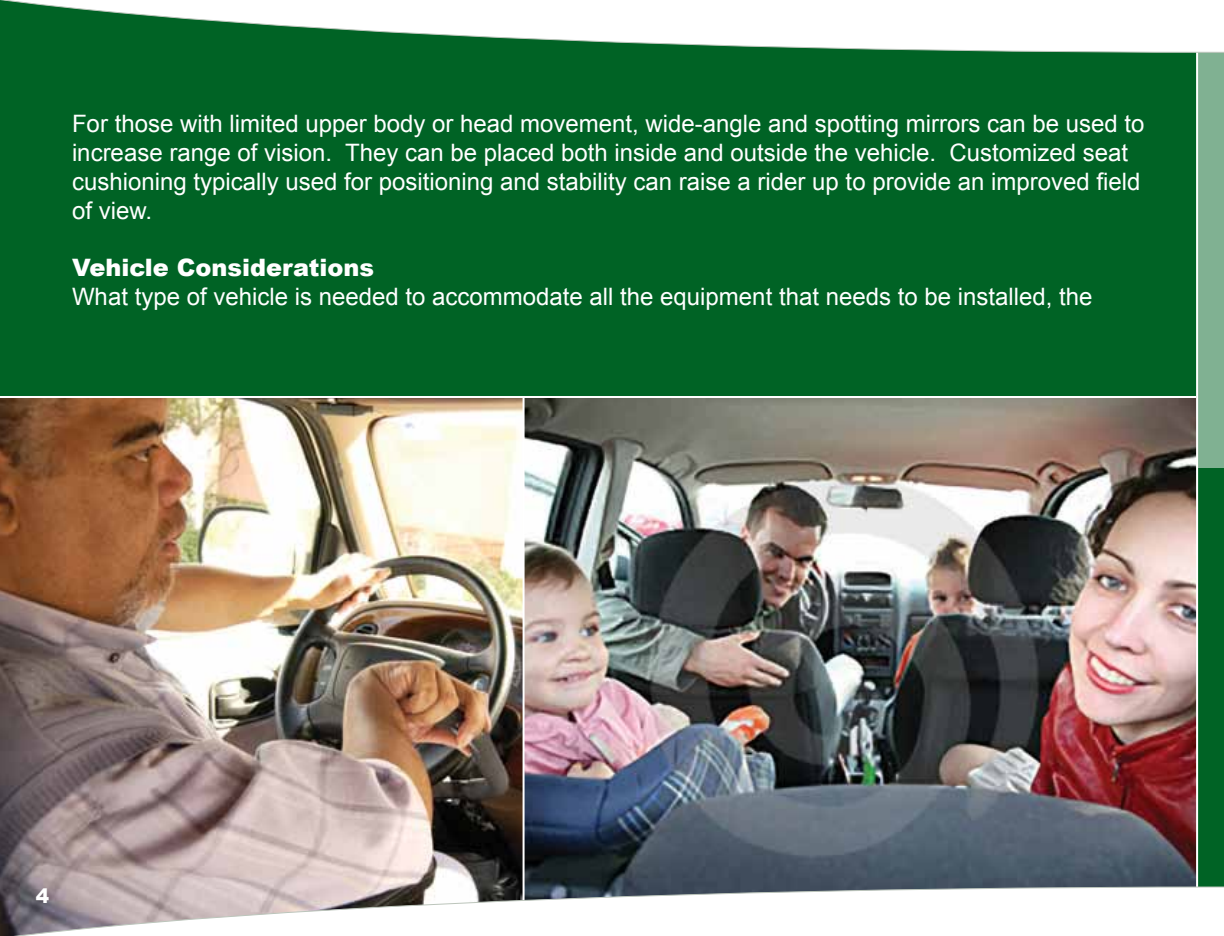
<style>
.page{position:relative;width:1224px;height:936px;background:#fff}
.page>*{position:absolute;margin:0;border:0;box-sizing:border-box;transform-origin:0 0}
.t1{font:24px/28.8px "Arial";color:#fff}
.t2{font:900 24px "Arial";color:#fff}
.t3{font:900 20px "Arial";color:#fff}
</style>
<div class="page">
<img style="left:0;top:398px;width:523px;height:488px">
<img style="left:525px;top:398px;width:671px;height:488px">
<div style="left:0;top:0;width:1197px;height:397px;background:#006325"></div>
<div style="left:1198px;top:52px;width:26px;height:416px;background:#80b192"></div>
<div style="left:1198px;top:468px;width:26px;height:419px;background:#006325"></div>
<hr style="left:1196px;top:51px;width:2px;height:861px;background:#fff">
<hr style="left:0;top:396px;width:1196px;height:2px;background:#fff">
<svg style="left:0;top:0;width:1224px;height:53px"></svg>
<svg style="left:0;top:886px;width:1224px;height:50px"></svg>
<p class="t1" style="left:72px;top:110px;width:1074px">For those with limited upper body or head movement, wide-angle and spotting mirrors can be used to increase range of vision. They can be placed both inside and outside the vehicle. Customized seat cushioning typically used for positioning and stability can raise a rider up to provide an improved field of view.</p>
<p class="t2" style="left:72px;top:250px;width:304px">Vehicle Considerations</p>
<p class="t1" style="left:72px;top:283px;width:1022px">What type of vehicle is needed to accommodate all the equipment that needs to be installed, the</p>
<p class="t3" style="left:36px;top:882px;width:15px">4</p>
</div>
